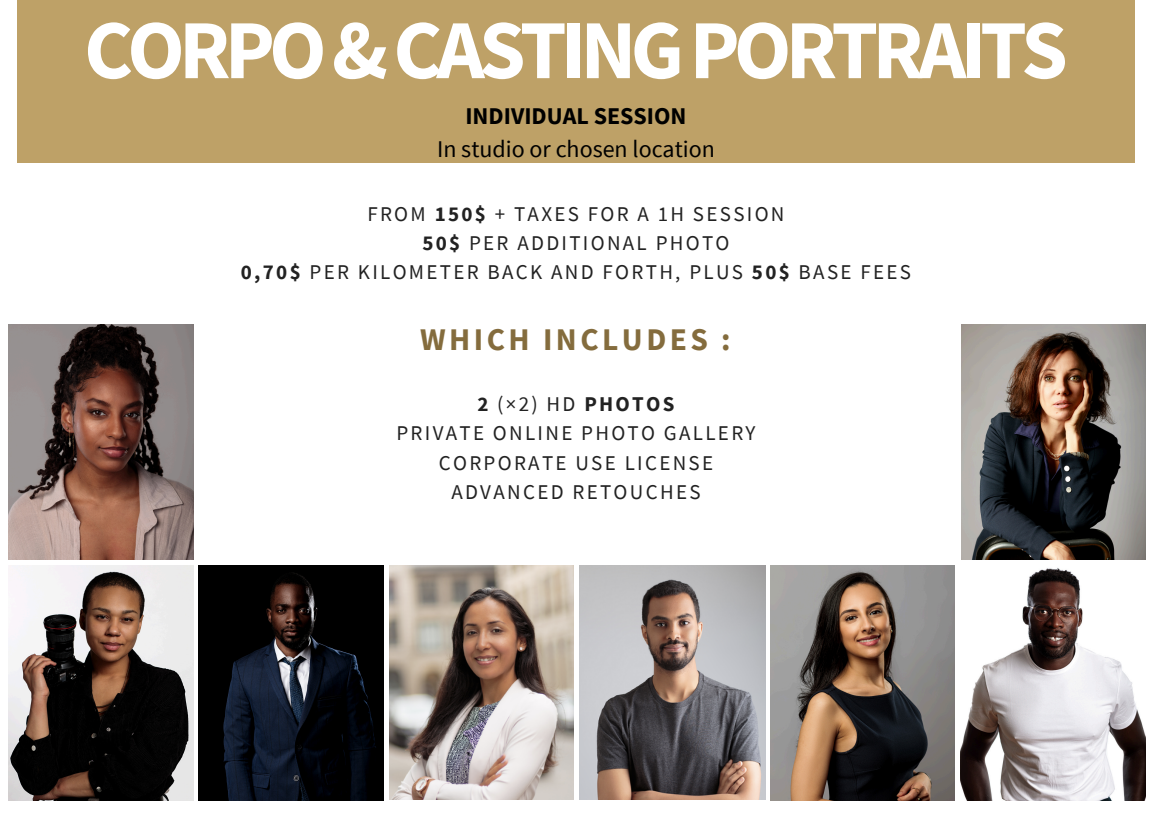
<style>
.page{position:relative;width:1152px;height:819px;background:#fff}
.page>*{position:absolute;margin:0;border:0;box-sizing:border-box;transform-origin:0 0}
.t1{font:700 84px "Source Sans Pro";letter-spacing:-.07em;color:#fff}
.t2{font:700 31.5px "Source Sans Pro";letter-spacing:.11em;color:#846c3d}
.t3{font:24px "Source Sans Pro";color:#000}
.t4{font:700 24px "Source Sans Pro";color:#000}
.t5{font:21px "Source Sans Pro";letter-spacing:.11em;color:#222}
.t6{font:700 21px "Source Sans Pro";letter-spacing:.11em;color:#222}
.s1{font-weight:700}
.s2{font-weight:400}
</style>
<div class="page">
<div style="left:17px;top:0;width:1118px;height:162px;background:#bea167"></div>
<img style="left:580px;top:565px;width:185px;height:235px">
<img style="left:389px;top:565px;width:185px;height:235px">
<img style="left:199px;top:565px;width:184px;height:235px">
<img style="left:9px;top:565px;width:184px;height:235px">
<img style="left:770px;top:565px;width:185px;height:235px">
<img style="left:962px;top:325px;width:183px;height:235px">
<img style="left:960px;top:568px;width:186px;height:233px">
<img style="left:9px;top:325px;width:184px;height:235px">
<p class="t1" style="left:84px;top:-4px;width:985px">CORPO&amp;CASTINGPORTRAITS</p>
<p class="t4" style="left:465px;top:101px;width:223px">INDIVIDUAL SESSION</p>
<p class="t3" style="left:437px;top:133px;width:279px">In studio or chosen location</p>
<p class="t5" style="left:367px;top:200px;width:419px">FROM <span class="s1">150$</span> + TAXES FOR A 1H SESSION</p>
<p class="t5" style="left:422px;top:230px;width:309px"><span class="s1">50$</span> PER ADDITIONAL PHOTO</p>
<p class="t5" style="left:241px;top:259px;width:672px"><span class="s1">0,70$</span> PER KILOMETER BACK AND FORTH, PLUS <span class="s1">50$</span> BASE FEES</p>
<p class="t2" style="left:420px;top:319px;width:312px">WHICH INCLUDES :</p>
<p class="t6" style="left:477px;top:390px;width:199px">2 <span class="s2">(×2) HD</span> PHOTOS</p>
<p class="t5" style="left:396px;top:420px;width:361px">PRIVATE ONLINE PHOTO GALLERY</p>
<p class="t5" style="left:439px;top:449px;width:276px">CORPORATE USE LICENSE</p>
<p class="t5" style="left:451px;top:478px;width:251px">ADVANCED RETOUCHES</p>
</div>
